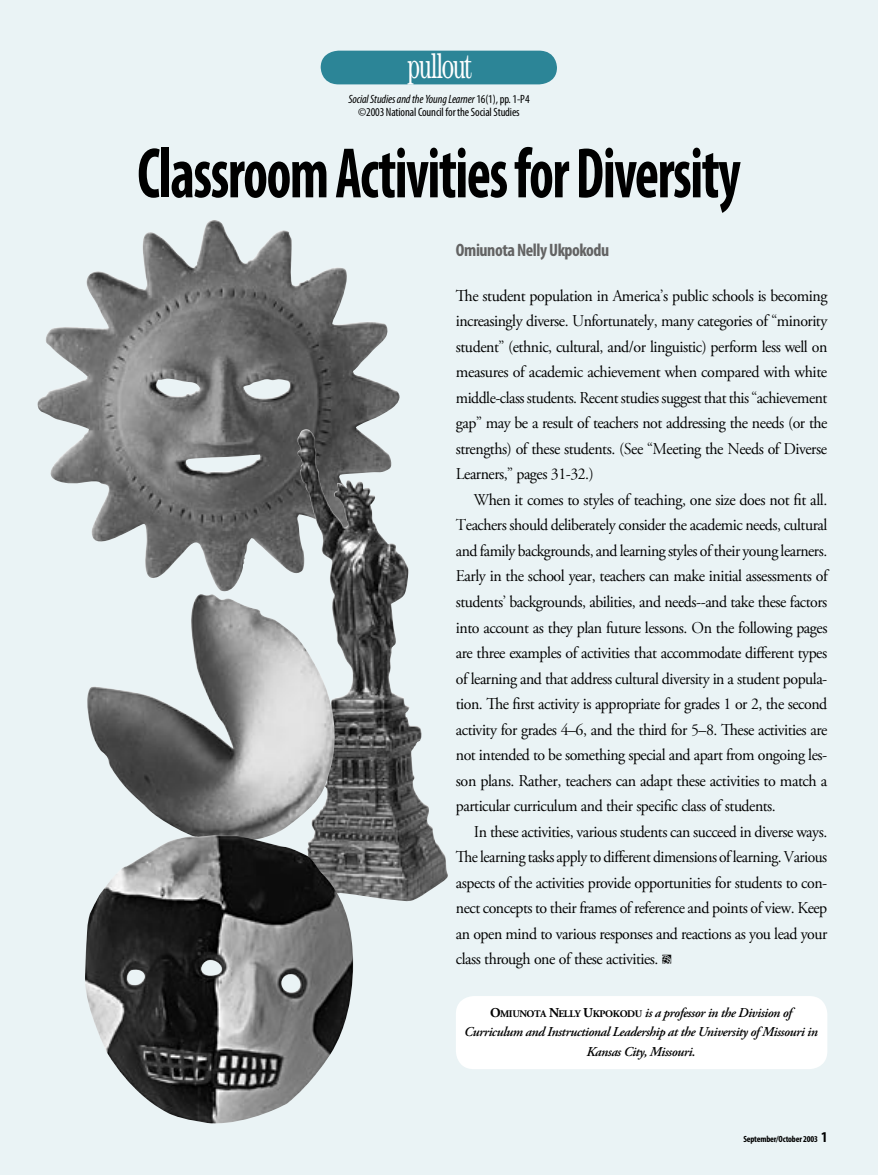
<style>
.page{position:relative;width:878px;height:1175px;background:#eaf3f5}
.page>*{position:absolute;margin:0;border:0;box-sizing:border-box;transform-origin:0 0}
.Article_Headline{font:700 condensed 72px "Myriad Pro";letter-spacing:-.025em;color:#000;scale:.8 1}
.Department_Header{font:36px "Century";letter-spacing:-.05em;color:#fff;scale:.62 1}
.Byline{font:700 condensed 18px "Myriad Pro";letter-spacing:-.025em;color:#636363}
.Body_Text{font:16.5px/25.5px "Adobe Garamond Pro";letter-spacing:-.03em;color:#000;text-align:justify}
.No_Indent_Text{font:16.5px/25.5px "Adobe Garamond Pro";letter-spacing:-.03em;color:#000;text-align:justify;scale:.96 1}
.Body_Text-2{font:16.5px/25.5px "Adobe Garamond Pro";letter-spacing:-.03em;color:#000;text-align:justify;scale:.96 1}
.Author_Bio{font:italic 600 13.5px/19.5px "Adobe Garamond Pro";letter-spacing:-.03em;color:#000;text-align:center}
.Copyright_Line{font:italic condensed 12px "Myriad Pro";letter-spacing:-.01em;color:#000}
.Copyright_Line-2{font:condensed 12px "Myriad Pro";letter-spacing:-.01em;color:#000}
.t1{font:700 condensed 9px "Myriad Pro";letter-spacing:-.02em;color:#000}
.s1{font-style:normal}
.s2{font-weight:700;font-style:normal}
.s3{font-weight:700;font-style:normal;font-size:10.2px}
.s4{font-size:15px}
</style>
<div class="page">
<div style="left:321px;top:51px;width:236px;height:33px;background:#2c8597"></div>
<img style="left:37px;top:220px;width:363px;height:372px">
<img style="left:297px;top:429px;width:151px;height:473px">
<img style="left:87px;top:592px;width:250px;height:242px">
<img style="left:85px;top:834px;width:272px;height:290px">
<div style="left:456px;top:996px;width:371px;height:73px;background:#fff"></div>
<p class="Department_Header" style="left:408px;top:44px;width:105px">pullout</p>
<p class="Copyright_Line" style="left:348px;top:92px;width:183px">Social Studies and the Young Learner <span class="s1">16(1), pp. 1-P4</span></p>
<p class="Copyright_Line-2" style="left:358px;top:106px;width:163px">©2003 National Council for the Social Studies</p>
<p class="Article_Headline" style="left:137px;top:134px;width:755px">Classroom Activities for Diversity</p>
<p class="Byline" style="left:456px;top:240px;width:155px">Omiunota Nelly Ukpokodu</p>
<p class="No_Indent_Text" style="left:456px;top:283px;width:388px">The student population in America’s public schools is becoming increasingly diverse. Unfortunately, many categories of “minority student” (ethnic, cultural, and/or linguistic) perform less well on measures of academic achievement when compared with white middle-class students. Recent studies suggest that this “achievement gap” may be a result of teachers not addressing the needs (or the strengths) of these students. (See “Meeting the Needs of Diverse Learners,” pages 31-32.)</p>
<p class="Body_Text" style="left:456px;top:487px;width:373px;text-indent:18px">When it comes to styles of teaching, one size does not fit all.<br>Teachers should deliberately consider the academic needs, cultural and family backgrounds, and learning styles of their young learners.<br>Early in the school year, teachers can make initial assessments of students’ backgrounds, abilities, and needs--and take these factors into account as they plan future lessons. On the following pages are three examples of activities that accommodate different types of learning and that address cultural diversity in a student popula&shy;tion. The first activity is appropriate for grades 1 or 2, the second activity for grades 4–6, and the third for 5–8. These activities are not intended to be something special and apart from ongoing les&shy;son plans. Rather, teachers can adapt these activities to match a particular curriculum and their specific class of students.</p>
<p class="Body_Text-2" style="left:456px;top:819px;width:388px;text-indent:18px">In these activities, various students can succeed in diverse ways.<br>The learning tasks apply to different dimensions of learning. Various aspects of the activities provide opportunities for students to con&shy;nect concepts to their frames of reference and points of view. Keep an open mind to various responses and reactions as you lead your class through one of these activities.</p>
<p class="Author_Bio" style="left:464px;top:1003px;width:355px"><span class="s2">O</span><span class="s3">MIUNOTA</span> <span class="s2">N</span><span class="s3">ELLY</span> <span class="s2">U</span><span class="s3">KPOKODU</span> is a professor in the Division of<br>Curriculum and Instructional Leadership at the University of Missouri in<br>Kansas City, Missouri.</p>
<p class="t1" style="left:743px;top:1134px;width:86px">September/October 2003 <span class="s4">1</span></p>
</div>
